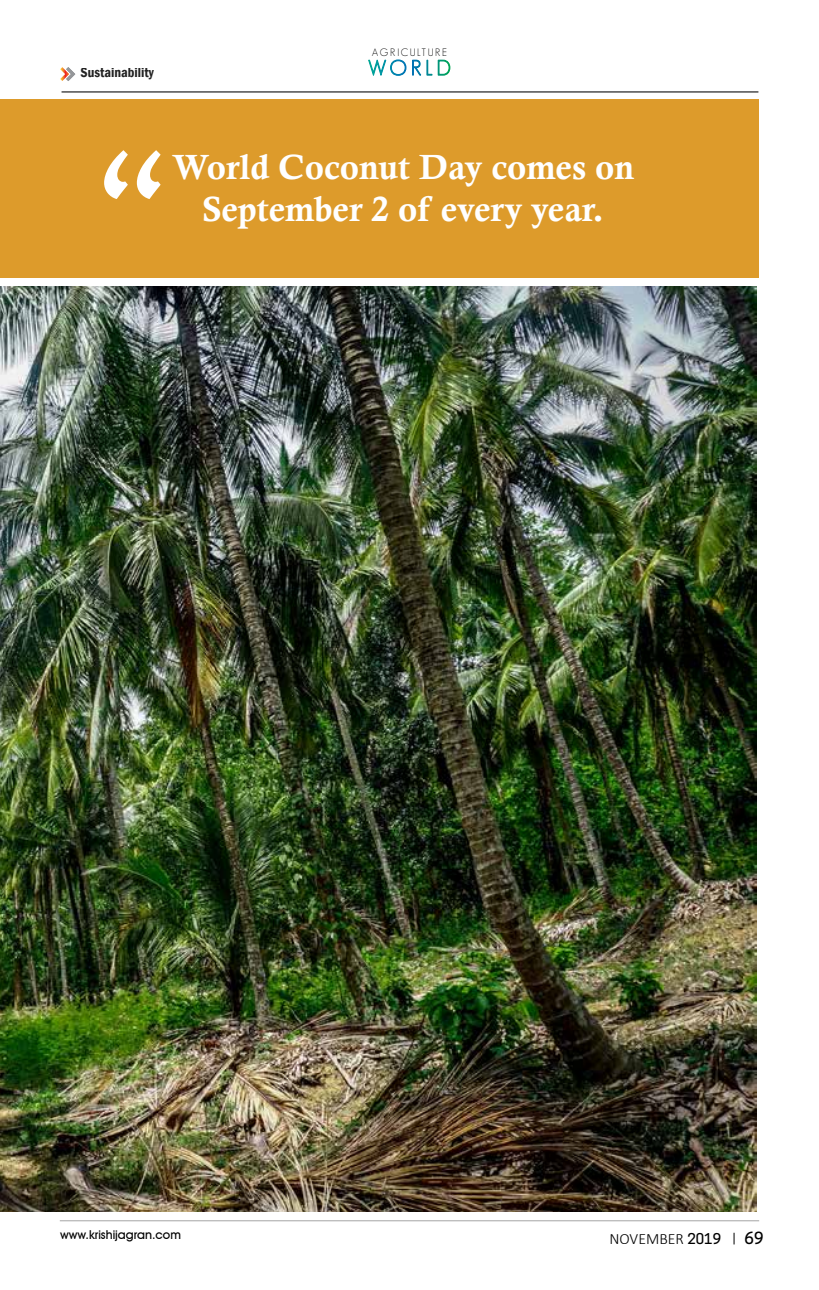
<style>
.page{position:relative;width:819px;height:1290px;background:#fff}
.page>*{position:absolute;margin:0;border:0;box-sizing:border-box;transform-origin:0 0}
.t1{font:126px "Calis MT Bol";color:#fff}
.t2{font:35px "Calis MT Bol";color:#fff}
.t3{font:300 15.75px "Calibri";color:#000}
.t4{font:500 15.75px "Cooper Hewitt";color:#000}
.t5{font:600 condensed 14px "Franklin Gothic";color:#000}
.t6{font:500 12.25px "Avant Garde IT Cby BT";color:#000}
.t7{font:300 10.5px "Geosans";letter-spacing:.145em;color:#000}
.s1{font-family:"Cooper Hewitt";font-weight:500;font-size:14px}
</style>
<div class="page">
<svg style="left:60px;top:67px;width:15px;height:14px"></svg>
<hr style="left:62px;top:91px;width:696px;height:2px;background:#000">
<svg style="left:368px;top:59px;width:38px;height:17px"></svg>
<svg style="left:412px;top:60px;width:38px;height:16px"></svg>
<hr style="left:60px;top:1220px;width:699px;height:1px;background:#666767">
<div style="left:0;top:99px;width:758px;height:179px;background:#dd9b2b"></div>
<img style="left:0;top:286px;width:756px;height:926px">
<p class="t5" style="left:80px;top:63px;width:75px">Sustainability</p>
<p class="t7" style="left:372px;top:47px;width:77px">AGRICULTURE</p>
<h1 class="t1" style="left:94px;top:124px;width:78px">“</h1>
<p class="t2" style="left:172px;top:147px;width:463px">World Coconut Day comes on</p>
<p class="t2" style="left:202px;top:189px;width:403px">September 2 of every year.</p>
<p class="t6" style="left:60px;top:1227px;width:122px">www.krishijagran.com</p>
<p class="t3" style="left:609px;top:1229px;width:113px">NOVEMBER <span class="s1">2019</span></p>
<p class="t4" style="left:744px;top:1229px;width:20px">69</p>
</div>
